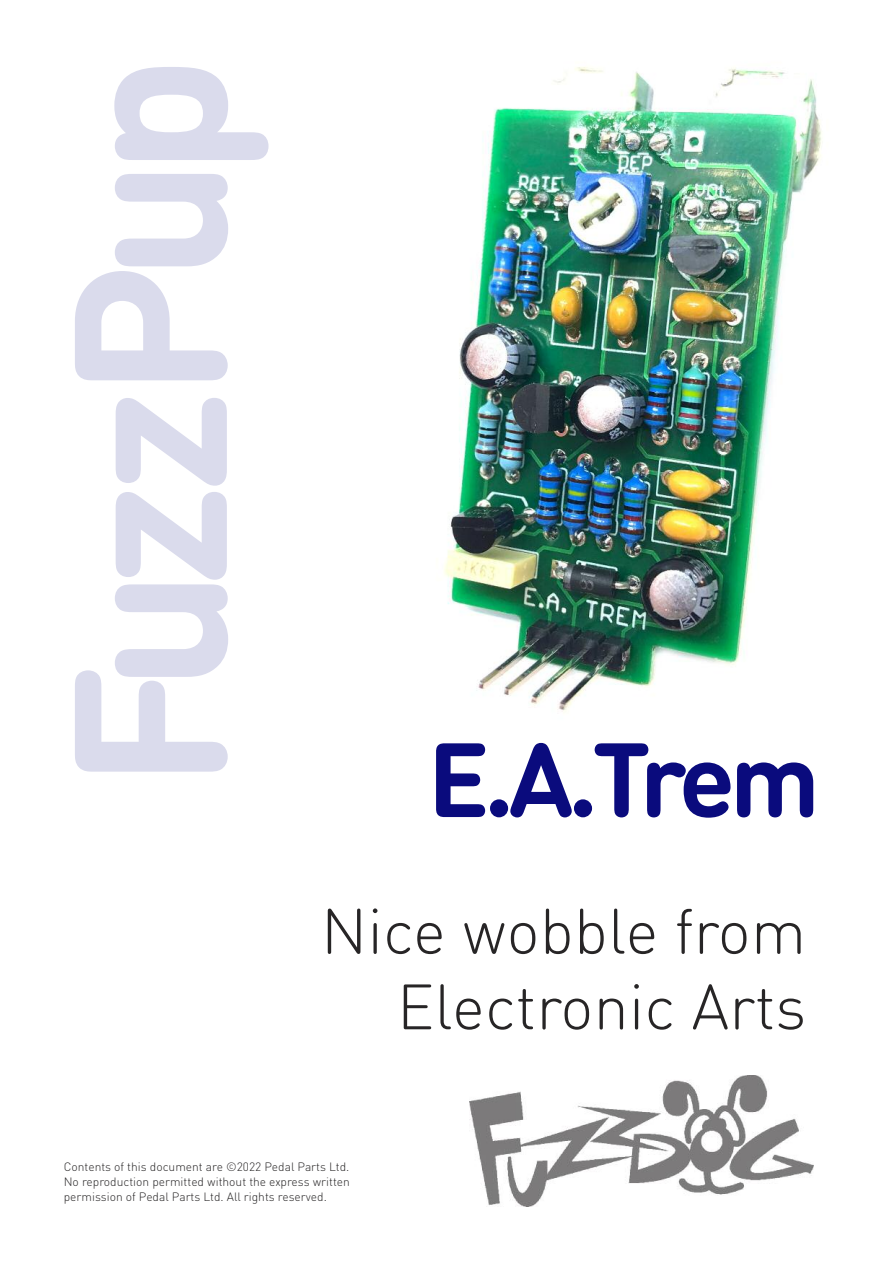
<style>
.page{position:relative;width:893px;height:1263px;background:#fff}
.page>*{position:absolute;margin:0;border:0;box-sizing:border-box;transform-origin:0 0}
.t1{font:700 213.45px "DIN Round Pro";letter-spacing:-.08em;color:#dadbec}
.t2{font:700 103.5px "DIN Round Pro";color:#0a0b7d}
.t3{font:300 63px/75.6px "DIN Round Pro";color:#272526;text-align:right}
.t4{font:300 12px/15px "DIN Round Pro";color:#272526;text-align:justify}
</style>
<div class="page">
<img style="left:444px;top:67px;width:378px;height:645px">
<img style="left:469px;top:1075px;width:345px;height:131px">
<h1 class="t1" style="left:28px;top:789px;width:735px;rotate:-90deg">FuzzPup</h1>
<h2 class="t2" style="left:428px;top:721px;width:394px">E.A.Trem</h2>
<h3 class="t3" style="left:321px;top:894px;width:487px">Nice wobble from<br>Electronic Arts</h3>
<p class="t4" style="left:64px;top:1160px;width:288px">Contents of this document are ©2022 Pedal Parts Ltd.<br>No reproduction permitted without the express written permission of Pedal Parts Ltd. All rights reserved.</p>
</div>
